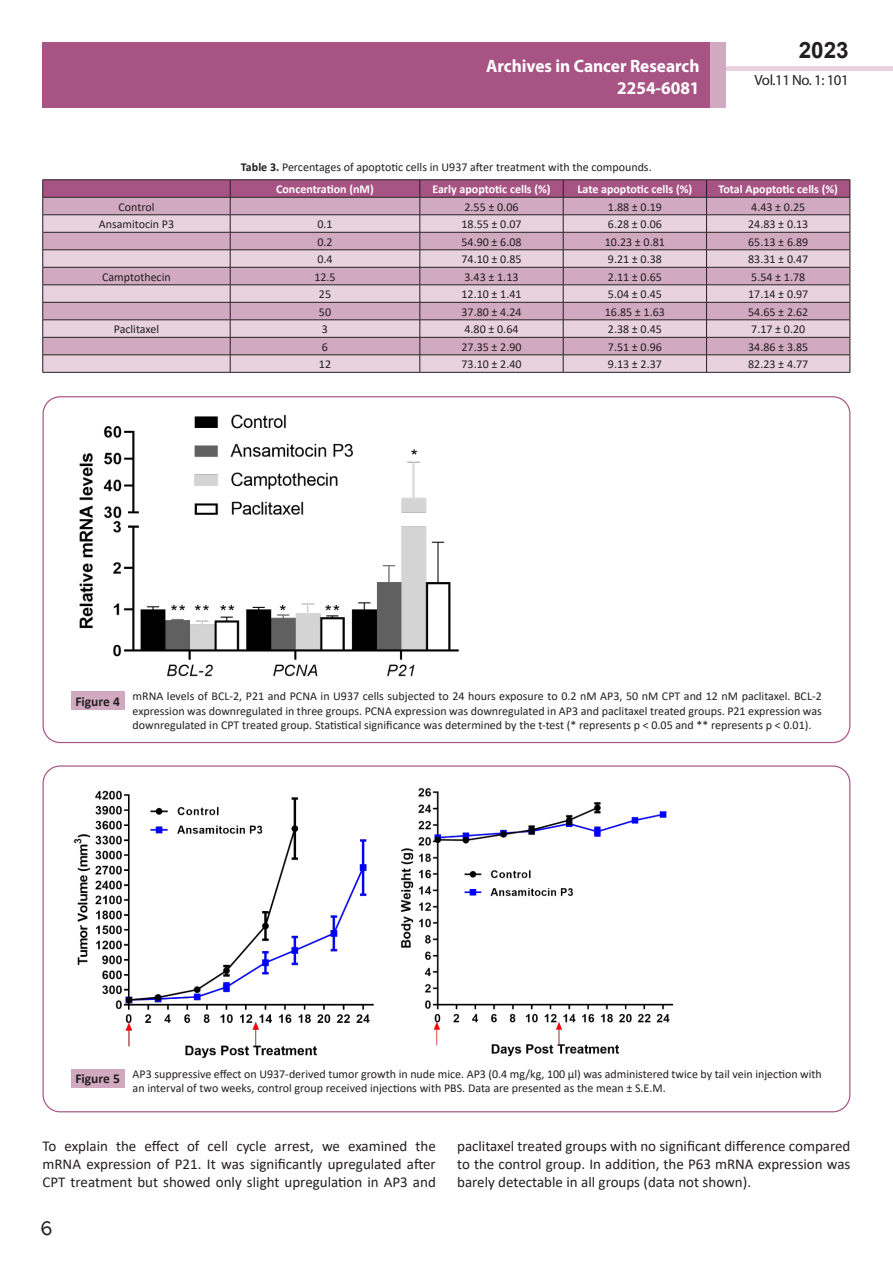
<style>
.page{position:relative;width:893px;height:1263px;background:#fff}
.page>*{position:absolute;margin:0;border:0;box-sizing:border-box;transform-origin:0 0}
.t1{font:25.5px "Tunga";color:#231f20}
.t2{font:700 22.5px "Arial";color:#231f20}
.t3{font:700 18px/21.6px "Myriad Pro";color:#fff;text-align:right;scale:.96 1}
.body_text{font:15px/18px "Calibri";color:#231f20;text-align:justify}
.t4{font:14.85px "Myriad Pro";letter-spacing:-.03em;color:#231f20}
.t5{font:700 13.5px "Calibri";color:#231f20}
.t6{font:12px/14.4px "Calibri";color:#231f20;text-align:justify}
.t7{font:700 12px "Calibri";color:#fff}
.s1{font-weight:700}
</style>
<div class="page">
<div style="left:722px;top:66px;width:171px;height:5px;background:#e7d2de"></div>
<div style="left:43px;top:42px;width:682px;height:66px;background:#a75484"></div>
<div style="left:710px;top:42px;width:15px;height:66px;background:#d1a9c1"></div>
<hr style="left:43px;top:179px;width:187px;height:1px;background:#231f20">
<hr style="left:230px;top:179px;width:190px;height:1px;background:#231f20">
<hr style="left:420px;top:179px;width:143px;height:1px;background:#231f20">
<hr style="left:563px;top:179px;width:144px;height:1px;background:#231f20">
<hr style="left:707px;top:179px;width:143px;height:1px;background:#231f20">
<hr style="left:43px;top:372px;width:187px;height:1px;background:#231f20">
<hr style="left:230px;top:372px;width:190px;height:1px;background:#231f20">
<hr style="left:420px;top:372px;width:143px;height:1px;background:#231f20">
<hr style="left:563px;top:372px;width:144px;height:1px;background:#231f20">
<svg style="left:42px;top:180px;width:809px;height:192px;background:#ccabbe"></svg>
<hr style="left:707px;top:372px;width:143px;height:1px;background:#231f20">
<div style="left:71px;top:691px;width:53px;height:19px;background:#d1a9c1"></div>
<img style="left:79px;top:414px;width:380px;height:263px">
<div style="left:71px;top:1069px;width:53px;height:19px;background:#d1a9c1"></div>
<img style="left:73px;top:787px;width:601px;height:272px">
<h3 class="t3" style="left:486px;top:55px;width:224px">Archives in Cancer Research<br>2254-6081</h3>
<p class="t6" style="left:241px;top:159px;width:412px"><span class="s1">Table 3.</span> Percentages of apoptotic cells in U937 after treatment with the compounds.</p>
<h2 class="t2" style="left:799px;top:35px;width:52px">2023</h2>
<p class="t4" style="left:755px;top:71px;width:96px">Vol.11 No. 1: 101</p>
<p class="t7" style="left:276px;top:181px;width:99px">Concentration (nM)</p>
<p class="t7" style="left:432px;top:181px;width:120px">Early apoptotic cells (%)</p>
<p class="t7" style="left:577px;top:181px;width:116px">Late apoptotic cells (%)</p>
<p class="t7" style="left:718px;top:181px;width:121px">Total Apoptotic cells (%)</p>
<p class="t6" style="left:118px;top:199px;width:38px">Control</p>
<p class="t6" style="left:465px;top:199px;width:55px">2.55 ± 0.06</p>
<p class="t6" style="left:608px;top:199px;width:55px">1.88 ± 0.19</p>
<p class="t6" style="left:751px;top:199px;width:55px">4.43 ± 0.25</p>
<p class="t6" style="left:99px;top:217px;width:77px">Ansamitocin P3</p>
<p class="t6" style="left:317px;top:217px;width:17px">0.1</p>
<p class="t6" style="left:461px;top:217px;width:62px">18.55 ± 0.07</p>
<p class="t6" style="left:608px;top:217px;width:55px">6.28 ± 0.06</p>
<p class="t6" style="left:748px;top:217px;width:62px">24.83 ± 0.13</p>
<p class="t6" style="left:317px;top:234px;width:17px">0.2</p>
<p class="t6" style="left:461px;top:234px;width:62px">54.90 ± 6.08</p>
<p class="t6" style="left:605px;top:234px;width:62px">10.23 ± 0.81</p>
<p class="t6" style="left:748px;top:234px;width:62px">65.13 ± 6.89</p>
<p class="t6" style="left:317px;top:252px;width:17px">0.4</p>
<p class="t6" style="left:461px;top:252px;width:62px">74.10 ± 0.85</p>
<p class="t6" style="left:608px;top:252px;width:55px">9.21 ± 0.38</p>
<p class="t6" style="left:748px;top:252px;width:62px">83.31 ± 0.47</p>
<p class="t6" style="left:102px;top:269px;width:70px">Camptothecin</p>
<p class="t6" style="left:314px;top:269px;width:23px">12.5</p>
<p class="t6" style="left:465px;top:269px;width:55px">3.43 ± 1.13</p>
<p class="t6" style="left:608px;top:269px;width:55px">2.11 ± 0.65</p>
<p class="t6" style="left:751px;top:269px;width:55px">5.54 ± 1.78</p>
<p class="t6" style="left:319px;top:287px;width:14px">25</p>
<p class="t6" style="left:461px;top:287px;width:62px">12.10 ± 1.41</p>
<p class="t6" style="left:608px;top:287px;width:55px">5.04 ± 0.45</p>
<p class="t6" style="left:748px;top:287px;width:62px">17.14 ± 0.97</p>
<p class="t6" style="left:319px;top:304px;width:14px">50</p>
<p class="t6" style="left:461px;top:304px;width:62px">37.80 ± 4.24</p>
<p class="t6" style="left:605px;top:304px;width:62px">16.85 ± 1.63</p>
<p class="t6" style="left:748px;top:304px;width:62px">54.65 ± 2.62</p>
<p class="t6" style="left:114px;top:322px;width:47px">Paclitaxel</p>
<p class="t6" style="left:322px;top:322px;width:8px">3</p>
<p class="t6" style="left:465px;top:322px;width:55px">4.80 ± 0.64</p>
<p class="t6" style="left:608px;top:322px;width:55px">2.38 ± 0.45</p>
<p class="t6" style="left:751px;top:322px;width:55px">7.17 ± 0.20</p>
<p class="t6" style="left:322px;top:339px;width:8px">6</p>
<p class="t6" style="left:461px;top:339px;width:62px">27.35 ± 2.90</p>
<p class="t6" style="left:608px;top:339px;width:55px">7.51 ± 0.96</p>
<p class="t6" style="left:748px;top:339px;width:62px">34.86 ± 3.85</p>
<p class="t6" style="left:319px;top:357px;width:14px">12</p>
<p class="t6" style="left:461px;top:357px;width:62px">73.10 ± 2.40</p>
<p class="t6" style="left:608px;top:357px;width:55px">9.13 ± 2.37</p>
<p class="t6" style="left:748px;top:357px;width:62px">82.23 ± 4.77</p>
<p class="t5" style="left:75px;top:692px;width:46px">Figure 4</p>
<p class="t6" style="left:133px;top:689px;width:691px">mRNA levels of BCL-2, P21 and PCNA in U937 cells subjected to 24 hours exposure to 0.2 nM AP3, 50 nM CPT and 12 nM paclitaxel. BCL-2 expression was downregulated in three groups. PCNA expression was downregulated in AP3 and paclitaxel treated groups. P21 expression was downregulated in CPT treated group. Statistical significance was determined by the t-test (* represents p &lt; 0.05 and ** represents p &lt; 0.01).</p>
<p class="t5" style="left:75px;top:1069px;width:46px">Figure 5</p>
<p class="t6" style="left:133px;top:1066px;width:691px">AP3 suppressive effect on U937-derived tumor growth in nude mice. AP3 (0.4 mg/kg, 100 μl) was administered twice by tail vein injection with an interval of two weeks, control group received injections with PBS. Data are presented as the mean ± S.E.M.</p>
<p class="body_text" style="left:43px;top:1136px;width:395px">To explain the effect of cell cycle arrest, we examined the mRNA expression of P21. It was significantly upregulated after CPT treatment but showed only slight upregulation in AP3 and</p>
<p class="body_text" style="left:457px;top:1136px;width:395px">paclitaxel treated groups with no significant difference compared to the control group. In addition, the P63 mRNA expression was barely detectable in all groups (data not shown).</p>
<h1 class="t1" style="left:40px;top:1211px;width:14px">6</h1>
</div>
